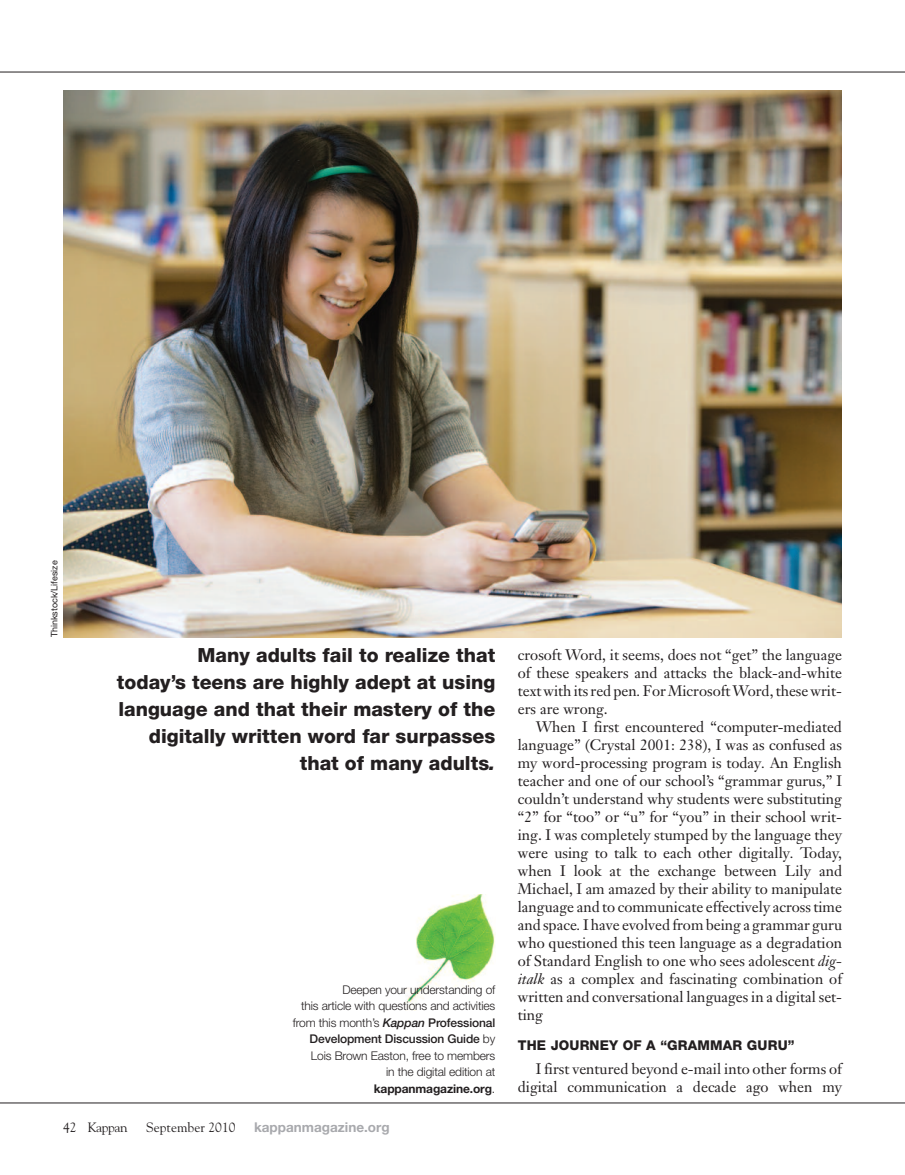
<style>
.page{position:relative;width:905px;height:1175px;background:#fff}
.page>*{position:absolute;margin:0;border:0;box-sizing:border-box;transform-origin:0 0}
.t1{font:800 19.5px/27px "Helvetica Neue";color:#231f20;text-align:right}
.t2{font:15px/18px "Janson Text";color:#231f20;text-align:justify}
.t3{font:800 13.5px "Helvetica Neue";letter-spacing:.01em;color:#231f20}
.t4{font:700 13.5px "Helvetica Neue";color:#a8a9ad}
.t5{font:13.5px "Goudy";color:#231f20}
.t6{font:13.5px "Goudy";letter-spacing:-.03em;color:#231f20}
.t7{font:300 12px/16.5px "Helvetica Neue";letter-spacing:-.01em;color:#231f20;text-align:right}
.t8{font:9px "Helvetica Neue";color:#231f20}
.s1{font-style:italic}
.s2{font-weight:500;font-style:italic}
.s3{font-weight:500}
.s4{font-weight:700}
</style>
<div class="page">
<hr style="left:0;top:72px;width:904px;height:1px;background:#231f20">
<hr style="left:0;top:1102px;width:904px;height:1px;background:#231f20">
<img style="left:63px;top:90px;width:779px;height:548px">
<img style="left:405px;top:895px;width:90px;height:115px">
<p class="t8" style="left:51px;top:637px;width:78px;rotate:-90deg">Thinkstock/Lifesize</p>
<h1 class="t1" style="left:117px;top:643px;width:380px">Many adults fail to realize that<br>today’s teens are highly adept at using language and that their mastery of the digitally written word far surpasses that of many adults<span class="s1">.</span></h1>
<p class="t7" style="left:293px;top:982px;width:204px">Deepen your understanding of<br>this article with questions and activities from this month’s <span class="s2">Kappan</span> <span class="s3">Professional<br>Development Discussion Guide</span> by<br>Lois Brown Easton, free to members<br>in the digital edition at <span class="s4">kappanmagazine.org</span>.</p>
<p class="t6" style="left:63px;top:1119px;width:66px">42 Kappan</p>
<p class="t5" style="left:146px;top:1119px;width:91px">September 2010</p>
<p class="t4" style="left:254px;top:1122px;width:137px">kappanmagazine.org</p>
<p class="t2" style="left:518px;top:647px;width:326px">crosoft Word, it seems, does not “get” the language of these speakers and attacks the black-and-white text with its red pen<span class="s1">.</span> For Microsoft Word, these writ&shy;ers are wrong.</p>
<p class="t2" style="left:517px;top:719px;width:326px;text-indent:18px">When I first encountered “computer-mediated language” (Crystal 2001: 238), I was as confused as my word-processing program is today<span class="s1">.</span> An English teacher and one of our school’s “grammar gurus,” I couldn’t understand why students were substituting “2” for “too” or “u” for “you” in their school writ&shy;ing. I was completely stumped by the language they were using to talk to each other digitally<span class="s1">.</span> Today, when I look at the exchange between Lily and Michael, I am amazed by their ability to manipulate language and to communicate effectively across time and space<span class="s1">.</span> I have evolved from being a grammar guru who questioned this teen language as a degradation of Standard English to one who sees adolescent <span class="s1">dig&shy;italk</span> as a complex and fascinating combination of written and conversational languages in a digital set&shy;ting</p>
<p class="t3" style="left:518px;top:1040px;width:278px">THE JOURNEY OF A “GRAMMAR GURU”</p>
<p class="t2" style="left:518px;top:1061px;width:326px;text-align:right">I first ventured beyond e-mail into other forms of digital communication a decade ago when my</p>
</div>
